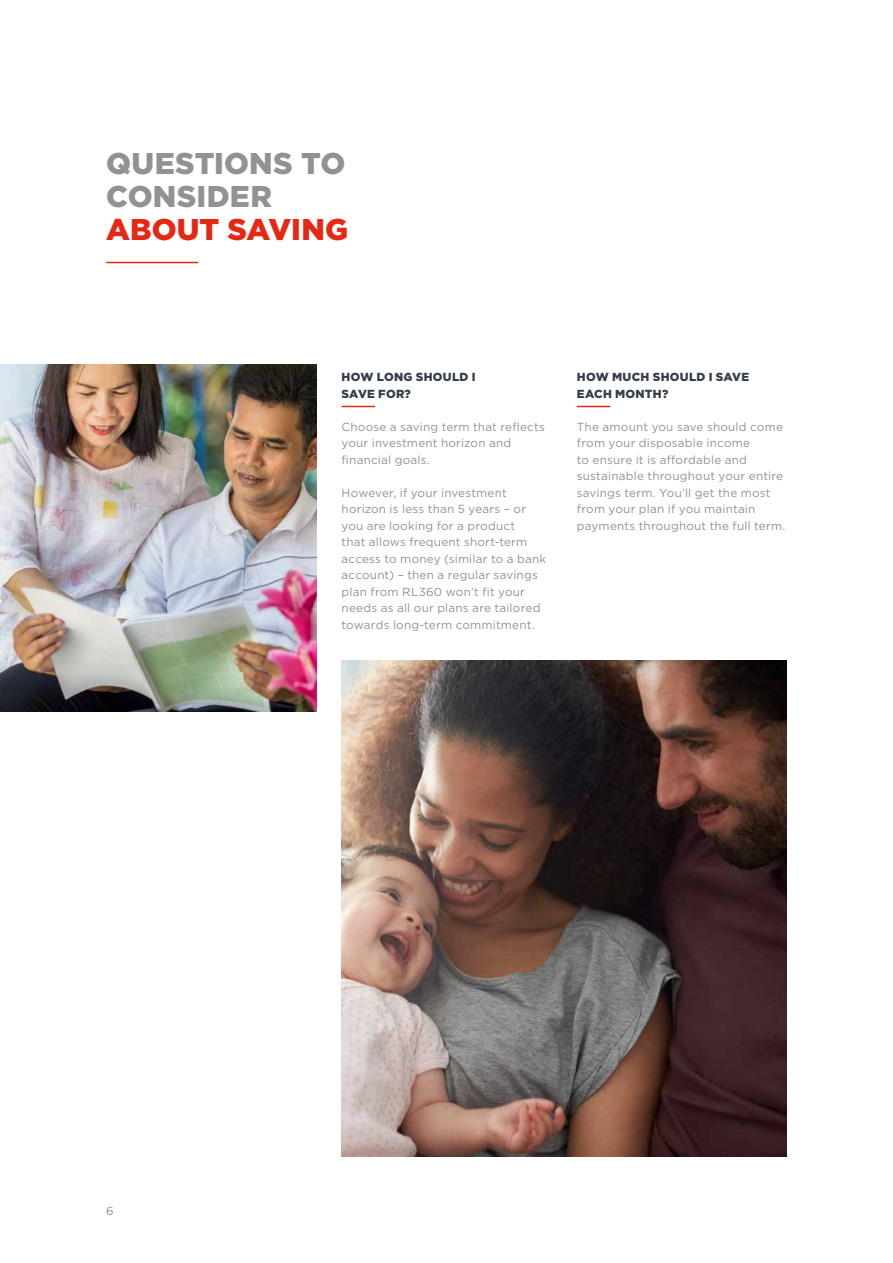
<style>
.page{position:relative;width:893px;height:1263px;background:#fff}
.page>*{position:absolute;margin:0;border:0;box-sizing:border-box;transform-origin:0 0}
.Headline_2_col_span{font:900 30px/33px "Gotham";letter-spacing:.005em;color:#929292}
.Body{font:11.7px/16.5px "Gotham";letter-spacing:.015em;color:#929292}
.Subheadline{font:900 11.7px/16.5px "Gotham";letter-spacing:.025em;color:#353f4b}
.s1{color:#e52713}
</style>
<div class="page">
<hr style="left:342px;top:406px;width:33px;height:1px;background:#e52713">
<hr style="left:106px;top:262px;width:92px;height:1px;background:#e52713">
<hr style="left:577px;top:406px;width:33px;height:1px;background:#e52713">
<img style="left:0;top:365px;width:316px;height:346px">
<img style="left:342px;top:660px;width:445px;height:497px">
<p class="Headline_2_col_span" style="left:106px;top:147px;width:243px">QUESTIONS TO<br>CONSIDER<br><span class="s1">ABOUT SAVING</span></p>
<p class="Subheadline" style="left:342px;top:368px;width:136px">HOW LONG SHOULD I<br>SAVE FOR?</p>
<p class="Body" style="left:342px;top:418px;width:205px">Choose a saving term that reflects your investment horizon and financial goals.</p>
<p class="Body" style="left:342px;top:484px;width:206px">However, if your investment horizon is less than 5 years – or you are looking for a product<br>that allows frequent short‑term access to money (similar to a bank account) – then a regular savings plan from RL360 won’t fit your needs as all our plans are tailored towards long-term commitment.</p>
<p class="Subheadline" style="left:577px;top:368px;width:174px">HOW MUCH SHOULD I SAVE<br>EACH MONTH?</p>
<p class="Body" style="left:577px;top:418px;width:210px">The amount you save should come from your disposable income<br>to ensure it is affordable and sustainable throughout your entire savings term. You’ll get the most from your plan if you maintain payments throughout the full term.</p>
<p class="Body" style="left:106px;top:1203px;width:9px">6</p>
</div>
